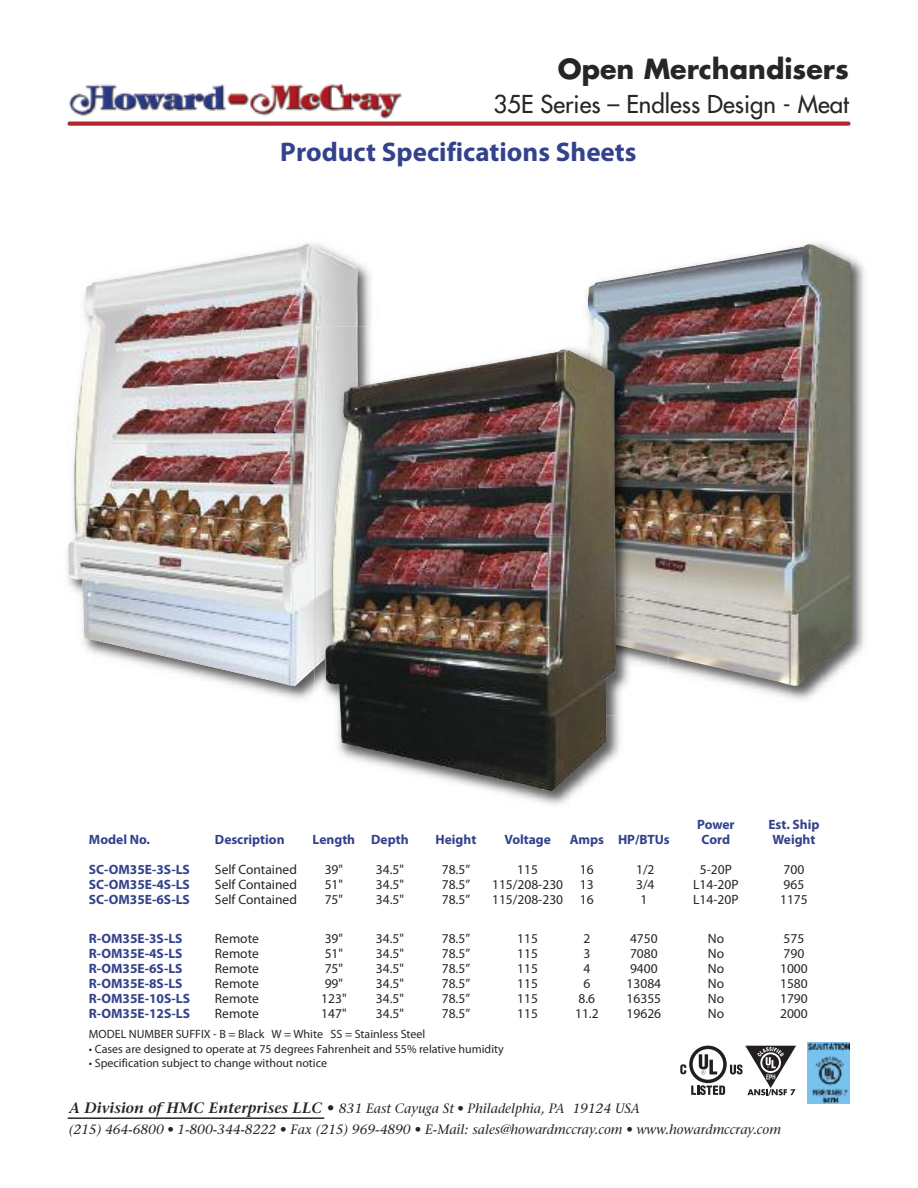
<style>
.page{position:relative;width:918px;height:1188px;background:#fff}
.page>*{position:absolute;margin:0;border:0;box-sizing:border-box;transform-origin:0 0}
.t1{font:700 27px "Myriad Pro";color:#33428b}
.t2{font:700 27px "Futura";color:#272627}
.t3{font:24px "Futura";color:#272627}
.t4{font:13.5px "Myriad Pro";color:#272627}
.t5{font:700 13.5px "Myriad Pro";color:#33428b}
.t6{font:italic 13.5px/20.9px "Stone Serif";color:#272627}
.t7{font:12px "Myriad Pro";color:#272627}
.s1{font-weight:600;font-size:15px}
</style>
<div class="page">
<hr style="left:68px;top:1117px;width:256px;height:2px;background:#272627">
<svg style="left:68px;top:122px;width:783px;height:4px;background:#b9353b"></svg>
<img style="left:69px;top:84px;width:333px;height:35px">
<img style="left:742px;top:243px;width:123px;height:458px">
<img style="left:586px;top:244px;width:264px;height:442px">
<img style="left:67px;top:243px;width:304px;height:456px">
<img style="left:68px;top:244px;width:290px;height:442px">
<svg style="left:680px;top:1046px;width:116px;height:50px"></svg>
<img style="left:495px;top:715px;width:125px;height:90px">
<img style="left:564px;top:347px;width:105px;height:368px">
<img style="left:570px;top:327px;width:99px;height:330px">
<img style="left:315px;top:327px;width:56px;height:372px">
<img style="left:315px;top:327px;width:44px;height:341px">
<img style="left:325px;top:349px;width:291px;height:442px">
<img style="left:807px;top:1043px;width:43px;height:60px">
<h1 class="t2" style="left:558px;top:56px;width:293px">Open Merchandisers</h1>
<h2 class="t3" style="left:493px;top:92px;width:357px">35E Series – Endless Design - Meat</h2>
<h1 class="t1" style="left:280px;top:142px;width:358px">Product Specifications Sheets</h1>
<p class="t5" style="left:697px;top:820px;width:39px">Power</p>
<p class="t5" style="left:768px;top:820px;width:53px">Est. Ship</p>
<p class="t5" style="left:89px;top:835px;width:63px">Model No.</p>
<p class="t5" style="left:215px;top:835px;width:71px">Description</p>
<p class="t5" style="left:313px;top:835px;width:98px">Length Depth</p>
<p class="t5" style="left:436px;top:835px;width:42px">Height</p>
<p class="t5" style="left:504px;top:835px;width:48px">Voltage</p>
<p class="t5" style="left:570px;top:835px;width:102px">Amps HP/BTUs</p>
<p class="t5" style="left:702px;top:835px;width:30px">Cord</p>
<p class="t5" style="left:772px;top:835px;width:44px">Weight</p>
<p class="t5" style="left:89px;top:865px;width:102px">SC-OM35E-3S-LS</p>
<p class="t4" style="left:215px;top:865px;width:84px">Self Contained</p>
<p class="t4" style="left:325px;top:865px;width:20px">39"</p>
<p class="t4" style="left:376px;top:865px;width:30px">34.5"</p>
<p class="t4" style="left:442px;top:865px;width:30px">78.5”</p>
<p class="t4" style="left:517px;top:865px;width:22px">115</p>
<p class="t4" style="left:580px;top:865px;width:15px">16</p>
<p class="t4" style="left:636px;top:865px;width:20px">1/2</p>
<p class="t4" style="left:700px;top:865px;width:34px">5-20P</p>
<p class="t4" style="left:784px;top:865px;width:22px">700</p>
<p class="t5" style="left:89px;top:880px;width:102px">SC-OM35E-4S-LS</p>
<p class="t4" style="left:215px;top:880px;width:84px">Self Contained</p>
<p class="t4" style="left:325px;top:880px;width:20px">51"</p>
<p class="t4" style="left:376px;top:880px;width:30px">34.5"</p>
<p class="t4" style="left:442px;top:880px;width:30px">78.5”</p>
<p class="t4" style="left:492px;top:880px;width:103px">115/208-230 13</p>
<p class="t4" style="left:636px;top:880px;width:20px">3/4</p>
<p class="t4" style="left:693px;top:880px;width:47px">L14-20P</p>
<p class="t4" style="left:784px;top:880px;width:22px">965</p>
<p class="t5" style="left:89px;top:895px;width:102px">SC-OM35E-6S-LS</p>
<p class="t4" style="left:215px;top:895px;width:84px">Self Contained</p>
<p class="t4" style="left:325px;top:895px;width:20px">75"</p>
<p class="t4" style="left:376px;top:895px;width:30px">34.5"</p>
<p class="t4" style="left:442px;top:895px;width:30px">78.5”</p>
<p class="t4" style="left:492px;top:895px;width:103px">115/208-230 16</p>
<p class="t4" style="left:640px;top:895px;width:8px">1</p>
<p class="t4" style="left:693px;top:895px;width:47px">L14-20P</p>
<p class="t4" style="left:780px;top:895px;width:29px">1175</p>
<p class="t5" style="left:89px;top:934px;width:95px">R-OM35E-3S-LS</p>
<p class="t4" style="left:215px;top:934px;width:45px">Remote</p>
<p class="t4" style="left:325px;top:934px;width:20px">39"</p>
<p class="t4" style="left:376px;top:934px;width:30px">34.5"</p>
<p class="t4" style="left:442px;top:934px;width:30px">78.5”</p>
<p class="t4" style="left:517px;top:934px;width:22px">115</p>
<p class="t4" style="left:583px;top:934px;width:8px">2</p>
<p class="t4" style="left:630px;top:934px;width:29px">4750</p>
<p class="t4" style="left:708px;top:934px;width:18px">No</p>
<p class="t4" style="left:784px;top:934px;width:22px">575</p>
<p class="t5" style="left:89px;top:949px;width:95px">R-OM35E-4S-LS</p>
<p class="t4" style="left:215px;top:949px;width:45px">Remote</p>
<p class="t4" style="left:325px;top:949px;width:20px">51"</p>
<p class="t4" style="left:376px;top:949px;width:30px">34.5"</p>
<p class="t4" style="left:442px;top:949px;width:30px">78.5”</p>
<p class="t4" style="left:517px;top:949px;width:22px">115</p>
<p class="t4" style="left:583px;top:949px;width:8px">3</p>
<p class="t4" style="left:630px;top:949px;width:29px">7080</p>
<p class="t4" style="left:708px;top:949px;width:18px">No</p>
<p class="t4" style="left:784px;top:949px;width:22px">790</p>
<p class="t5" style="left:89px;top:964px;width:95px">R-OM35E-6S-LS</p>
<p class="t4" style="left:215px;top:964px;width:45px">Remote</p>
<p class="t4" style="left:325px;top:964px;width:20px">75"</p>
<p class="t4" style="left:376px;top:964px;width:30px">34.5"</p>
<p class="t4" style="left:442px;top:964px;width:30px">78.5”</p>
<p class="t4" style="left:517px;top:964px;width:22px">115</p>
<p class="t4" style="left:583px;top:964px;width:8px">4</p>
<p class="t4" style="left:630px;top:964px;width:29px">9400</p>
<p class="t4" style="left:708px;top:964px;width:18px">No</p>
<p class="t4" style="left:780px;top:964px;width:29px">1000</p>
<p class="t5" style="left:89px;top:979px;width:95px">R-OM35E-8S-LS</p>
<p class="t4" style="left:215px;top:979px;width:45px">Remote</p>
<p class="t4" style="left:325px;top:979px;width:20px">99"</p>
<p class="t4" style="left:376px;top:979px;width:30px">34.5"</p>
<p class="t4" style="left:442px;top:979px;width:30px">78.5”</p>
<p class="t4" style="left:517px;top:979px;width:22px">115</p>
<p class="t4" style="left:583px;top:979px;width:8px">6</p>
<p class="t4" style="left:627px;top:979px;width:36px">13084</p>
<p class="t4" style="left:708px;top:979px;width:18px">No</p>
<p class="t4" style="left:780px;top:979px;width:29px">1580</p>
<p class="t5" style="left:89px;top:994px;width:103px">R-OM35E-10S-LS</p>
<p class="t4" style="left:215px;top:994px;width:45px">Remote</p>
<p class="t4" style="left:321px;top:994px;width:27px">123"</p>
<p class="t4" style="left:376px;top:994px;width:30px">34.5"</p>
<p class="t4" style="left:442px;top:994px;width:30px">78.5”</p>
<p class="t4" style="left:517px;top:994px;width:22px">115</p>
<p class="t4" style="left:579px;top:994px;width:18px">8.6</p>
<p class="t4" style="left:627px;top:994px;width:36px">16355</p>
<p class="t4" style="left:708px;top:994px;width:18px">No</p>
<p class="t4" style="left:780px;top:994px;width:29px">1790</p>
<p class="t5" style="left:89px;top:1009px;width:103px">R-OM35E-12S-LS</p>
<p class="t4" style="left:215px;top:1009px;width:45px">Remote</p>
<p class="t4" style="left:321px;top:1009px;width:27px">147"</p>
<p class="t4" style="left:376px;top:1009px;width:30px">34.5"</p>
<p class="t4" style="left:442px;top:1009px;width:30px">78.5”</p>
<p class="t4" style="left:517px;top:1009px;width:22px">115</p>
<p class="t4" style="left:575px;top:1009px;width:25px">11.2</p>
<p class="t4" style="left:627px;top:1009px;width:36px">19626</p>
<p class="t4" style="left:708px;top:1009px;width:18px">No</p>
<p class="t4" style="left:780px;top:1009px;width:29px">2000</p>
<p class="t7" style="left:89px;top:1030px;width:338px">MODEL NUMBER SUFFIX - B = Black W = White SS = Stainless Steel</p>
<p class="t7" style="left:89px;top:1044px;width:417px">• Cases are designed to operate at 75 degrees Fahrenheit and 55% relative humidity</p>
<p class="t7" style="left:89px;top:1059px;width:240px">• Specification subject to change without notice</p>
<p class="t6" style="left:69px;top:1099px;width:713px"><span class="s1">A Division of HMC Enterprises LLC •</span> 831 East Cayuga St • Philadelphia, PA 19124 USA<br>(215) 464-6800 • 1-800-344-8222 • Fax (215) 969-4890 • E-Mail: sales@howardmccray.com • www.howardmccray.com</p>
</div>
